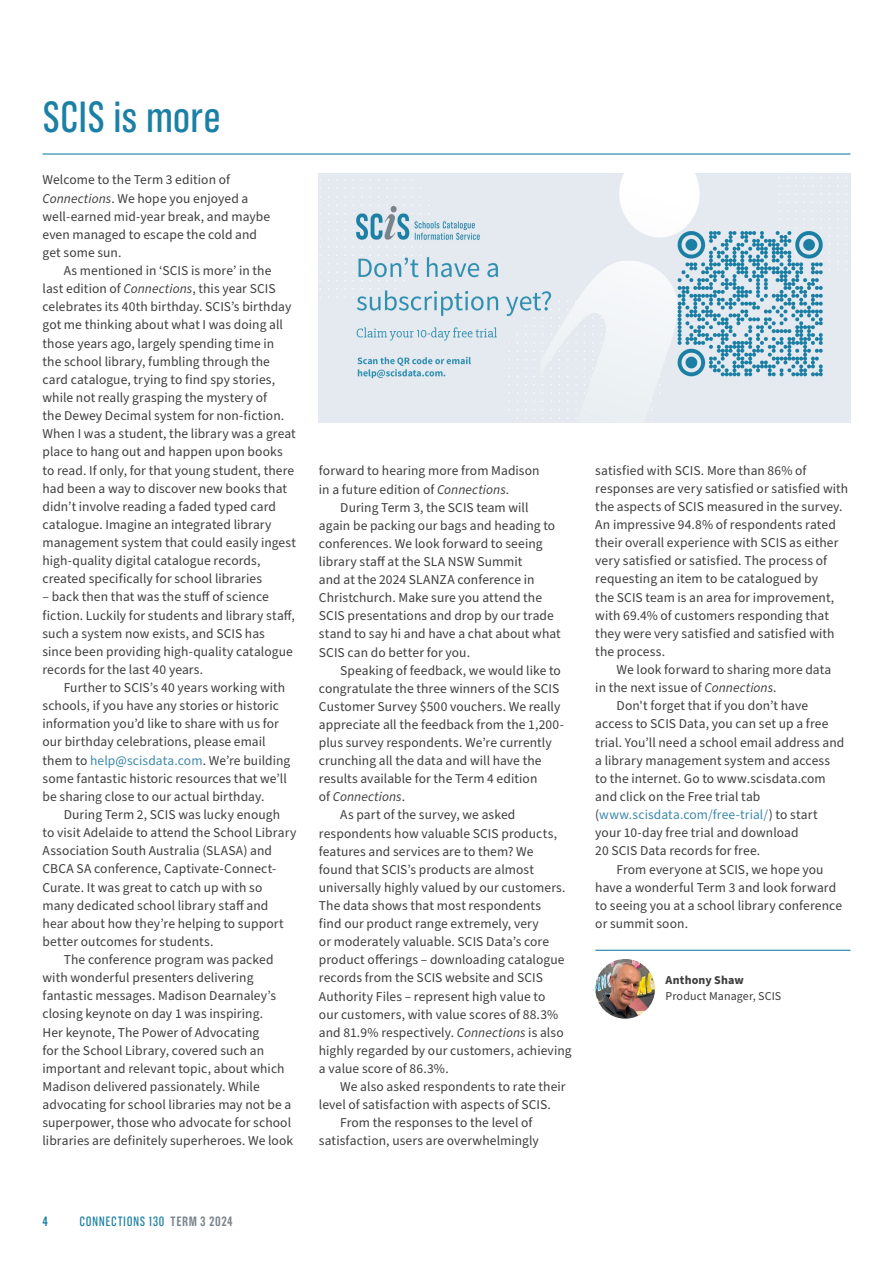
<style>
.page{position:relative;width:893px;height:1263px;background:#fff}
.page>*{position:absolute;margin:0;border:0;box-sizing:border-box;transform-origin:0 0}
.xAhead{font:43.5px "Grotzec Head Condensed";letter-spacing:-.005em;color:#1b80a5}
.xpara{font:13.5px/18.1px "Source Sans Pro";letter-spacing:.005em;color:#3e3e3f}
.xpara_fo{font:13.5px/18.1px "Source Sans Pro";letter-spacing:.005em;color:#3e3e3f}
.xpara_last_LINE{font:13.5px/18.1px "Source Sans Pro";letter-spacing:.005em;color:#3e3e3f}
.t1{font:13.5px "Grotzec Head Condensed";letter-spacing:.035em;color:#1b80a5}
.t2{font:600 13.5px "Grotzec Head Condensed";color:#1b80a5}
.xcredit_deets{font:12px/15.9px "Source Sans Pro";letter-spacing:.01em;color:#3e3e3f}
.s1{font-style:italic}
.s2{color:#3f89ac}
.s3{font-weight:700}
.s4{font-weight:600;color:#78848b}
</style>
<div class="page">
<img style="left:595px;top:959px;width:60px;height:60px;border-radius:30px">
<img style="left:319px;top:173px;width:531px;height:249px">
<hr style="left:595px;top:950px;width:255px;height:1px;background:#1b80a5">
<hr style="left:43px;top:153px;width:807px;height:2px;background:#1b80a5">
<p class="xAhead" style="left:43px;top:92px;width:180px">SCIS is more</p>
<p class="xpara_fo" style="left:43px;top:171px;width:229px">Welcome to the Term 3 edition of<br><span class="s1">Connections</span>. We hope you enjoyed a well-earned mid-year break, and maybe even managed to escape the cold and get some sun.</p>
<p class="xpara" style="left:43px;top:262px;width:255px;text-indent:21px">As mentioned in ‘SCIS is more’ in the<br>last edition of <span class="s1">Connections</span>, this year SCIS celebrates its 40th birthday. SCIS’s birthday got me thinking about what I was doing all those years ago, largely spending time in the school library, fumbling through the card catalogue, trying to find spy stories, while not really grasping the mystery of<br>the Dewey Decimal system for non-fiction.<br>When I was a student, the library was a great place to hang out and happen upon books to read. If only, for that young student, there had been a way to discover new books that didn’t involve reading a faded typed card catalogue. Imagine an integrated library management system that could easily ingest high-quality digital catalogue records, created specifically for school libraries</p>
<p class="xpara" style="left:43px;top:588px;width:254px">– back then that was the stuff of science fiction. Luckily for students and library staff, such a system now exists, and SCIS has since been providing high-quality catalogue records for the last 40 years.</p>
<p class="xpara" style="left:43px;top:679px;width:249px;text-indent:21px">Further to SCIS’s 40 years working with schools, if you have any stories or historic information you’d like to share with us for our birthday celebrations, please email them to <span class="s2">help@scisdata.com</span>. We’re building some fantastic historic resources that we’ll be sharing close to our actual birthday.</p>
<p class="xpara" style="left:43px;top:806px;width:255px;text-indent:21px">During Term 2, SCIS was lucky enough<br>to visit Adelaide to attend the School Library Association South Australia (SLASA) and CBCA SA conference, Captivate-Connect-Curate. It was great to catch up with so many dedicated school library staff and hear about how they’re helping to support better outcomes for students.</p>
<p class="xpara" style="left:43px;top:951px;width:252px;text-indent:21px">The conference program was packed with wonderful presenters delivering fantastic messages. Madison Dearnaley’s closing keynote on day 1 was inspiring.<br>Her keynote, The Power of Advocating<br>for the School Library, covered such an important and relevant topic, about which Madison delivered passionately. While advocating for school libraries may not be a superpower, those who advocate for school libraries are definitely superheroes. We look</p>
<p class="xpara" style="left:319px;top:462px;width:222px">forward to hearing more from Madison in a future edition of <span class="s1">Connections</span>.</p>
<p class="xpara" style="left:319px;top:498px;width:243px;text-indent:21px">During Term 3, the SCIS team will again be packing our bags and heading to conferences. We look forward to seeing library staff at the SLA NSW Summit<br>and at the 2024 SLANZA conference in Christchurch. Make sure you attend the SCIS presentations and drop by our trade stand to say hi and have a chat about what SCIS can do better for you.</p>
<p class="xpara" style="left:319px;top:661px;width:247px;text-indent:21px">Speaking of feedback, we would like to congratulate the three winners of the SCIS Customer Survey $500 vouchers. We really appreciate all the feedback from the 1,200- plus survey respondents. We’re currently crunching all the data and will have the results available for the Term 4 edition<br>of <span class="s1">Connections</span>.</p>
<p class="xpara" style="left:319px;top:806px;width:254px;text-indent:21px">As part of the survey, we asked respondents how valuable SCIS products, features and services are to them? We<br>found that SCIS’s products are almost universally highly valued by our customers.<br>The data shows that most respondents<br>find our product range extremely, very<br>or moderately valuable. SCIS Data’s core product offerings – downloading catalogue records from the SCIS website and SCIS Authority Files – represent high value to<br>our customers, with value scores of 88.3% and 81.9% respectively. <span class="s1">Connections</span> is also highly regarded by our customers, achieving a value score of 86.3%.</p>
<p class="xpara" style="left:319px;top:1078px;width:248px;text-indent:21px">We also asked respondents to rate their level of satisfaction with aspects of SCIS.</p>
<p class="xpara" style="left:319px;top:1114px;width:222px;text-indent:21px">From the responses to the level of satisfaction, users are overwhelmingly</p>
<p class="xpara" style="left:595px;top:461px;width:254px">satisfied with SCIS. More than 86% of responses are very satisfied or satisfied with the aspects of SCIS measured in the survey.<br>An impressive 94.8% of respondents rated their overall experience with SCIS as either very satisfied or satisfied. The process of requesting an item to be catalogued by<br>the SCIS team is an area for improvement, with 69.4% of customers responding that they were very satisfied and satisfied with the process.</p>
<p class="xpara" style="left:595px;top:661px;width:237px;text-indent:21px">We look forward to sharing more data in the next issue of <span class="s1">Connections</span>.</p>
<p class="xpara" style="left:595px;top:697px;width:251px;text-indent:21px">Don't forget that if you don’t have access to SCIS Data, you can set up a free trial. You’ll need a school email address and a library management system and access to the internet. Go to www.scisdata.com and click on the Free trial tab (<span class="s2">www.scisdata.com/free-trial/</span>) to start your 10-day free trial and download<br>20 SCIS Data records for free.</p>
<p class="xpara_last_LINE" style="left:595px;top:860px;width:248px;text-indent:21px">From everyone at SCIS, we hope you have a wonderful Term 3 and look forward to seeing you at a school library conference or summit soon.</p>
<p class="xcredit_deets" style="left:665px;top:972px;width:117px"><span class="s3">Anthony Shaw<br></span>Product Manager, SCIS</p>
<p class="t2" style="left:43px;top:1214px;width:7px">4</p>
<p class="t1" style="left:80px;top:1214px;width:154px">CONNECTIONS 130 <span class="s4">TERM 3 2024</span></p>
</div>
